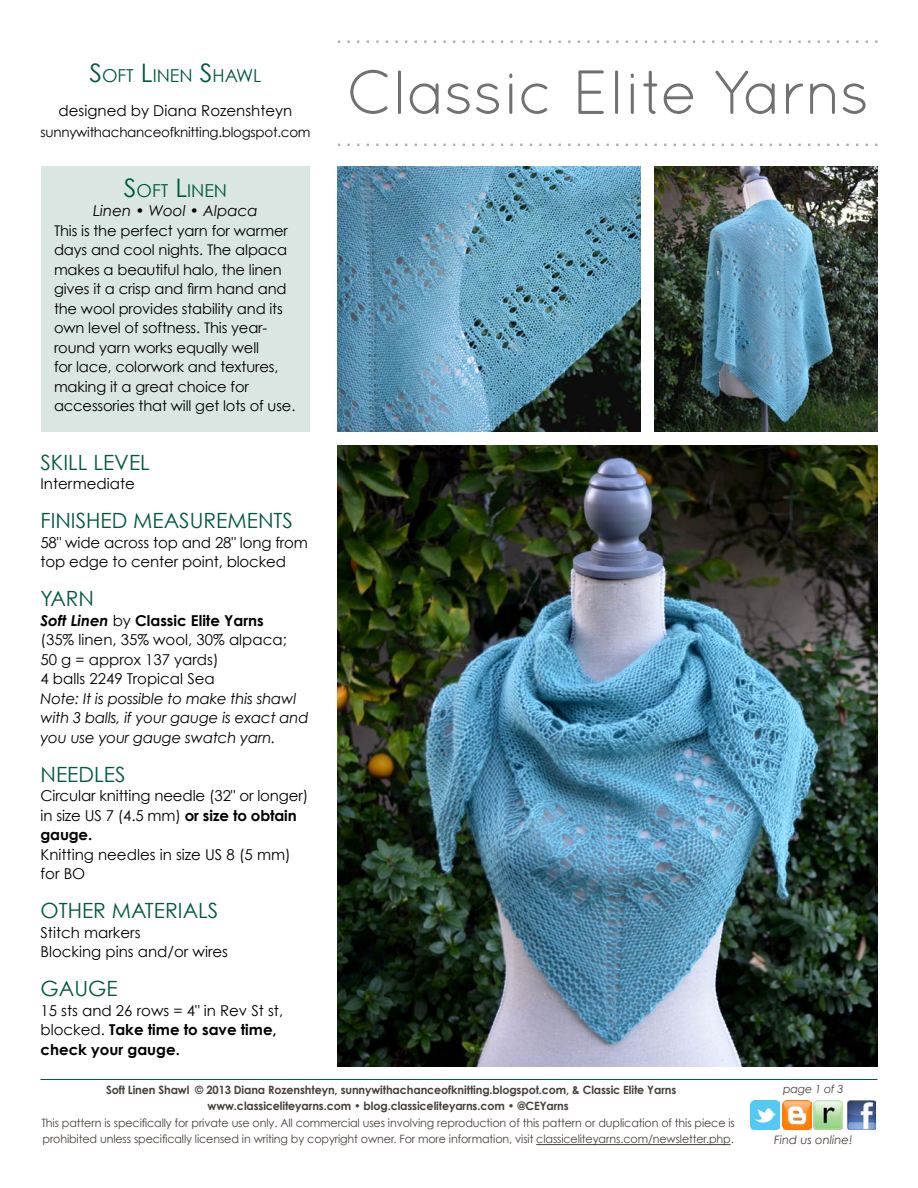
<style>
.page{position:relative;width:918px;height:1188px;background:#fff}
.page>*{position:absolute;margin:0;border:0;box-sizing:border-box;transform-origin:0 0}
.t1{font:21px "Century Gothic";color:#00583d}
.t2{font:17.85px "Century Gothic";color:#00583d}
.t3{font:15px/19.5px "Century Gothic";color:#000}
.t4{font:italic 15px/19.5px "Century Gothic";letter-spacing:-.01em;color:#000}
.t5{font:14.7px/19.5px "Century Gothic";letter-spacing:-.01em;color:#000}
.t6{font:13.5px "Century Gothic";letter-spacing:-.02em;color:#000}
.t7{font:italic 11.7px "Century Gothic";color:#493f3b}
.t8{font:11.55px/16.5px "Century Gothic";letter-spacing:-.01em;color:#493f3b}
.t9{font:700 11.55px/16.5px "Century Gothic";letter-spacing:-.01em;color:#493f3b;text-align:center}
.t10{font:italic 11.25px "Century Gothic";letter-spacing:-.01em;color:#493f3b}
.s1{font-size:25.5px}
.s2{font-weight:700;font-style:italic}
.s3{font-weight:700}
</style>
<div class="page">
<img style="left:847px;top:1100px;width:29px;height:29px">
<img style="left:814px;top:1100px;width:29px;height:29px">
<img style="left:782px;top:1100px;width:29px;height:29px">
<img style="left:751px;top:1100px;width:29px;height:29px">
<hr style="left:536px;top:1144px;width:195px;height:1px;background:#493f3b">
<hr style="left:40px;top:1079px;width:838px;height:1px;background:#00583d">
<div style="left:41px;top:166px;width:269px;height:266px;background:#d9e6e2"></div>
<img style="left:338px;top:166px;width:302px;height:266px">
<img style="left:654px;top:166px;width:223px;height:266px">
<img style="left:338px;top:446px;width:539px;height:620px">
<svg style="left:350px;top:70px;width:38px;height:44px"></svg>
<hr style="left:398px;top:70px;width:3px;height:44px;background:#717073">
<svg style="left:410px;top:83px;width:29px;height:31px"></svg>
<svg style="left:447px;top:83px;width:23px;height:31px"></svg>
<svg style="left:476px;top:83px;width:23px;height:31px"></svg>
<hr style="left:509px;top:83px;width:3px;height:31px;background:#717073">
<svg style="left:509px;top:74px;width:3px;height:4px"></svg>
<svg style="left:521px;top:83px;width:27px;height:31px"></svg>
<svg style="left:578px;top:70px;width:26px;height:44px"></svg>
<hr style="left:615px;top:70px;width:3px;height:44px;background:#717073">
<hr style="left:631px;top:83px;width:3px;height:31px;background:#717073">
<svg style="left:631px;top:74px;width:3px;height:4px"></svg>
<svg style="left:643px;top:71px;width:14px;height:43px"></svg>
<svg style="left:664px;top:83px;width:29px;height:31px"></svg>
<svg style="left:715px;top:70px;width:60px;height:44px"></svg>
<svg style="left:786px;top:84px;width:17px;height:30px"></svg>
<svg style="left:810px;top:84px;width:25px;height:30px"></svg>
<svg style="left:843px;top:83px;width:23px;height:31px"></svg>
<p class="t2" style="left:89px;top:65px;width:172px"><span class="s1">S</span>OFT <span class="s1">L</span>INEN <span class="s1">S</span>HAWL</p>
<p class="t3" style="left:59px;top:101px;width:235px">designed by Diana Rozenshteyn</p>
<p class="t6" style="left:40px;top:124px;width:272px">sunnywithachanceofknitting.blogspot.com</p>
<p class="t2" style="left:124px;top:179px;width:105px"><span class="s1">S</span>OFT <span class="s1">L</span>INEN</p>
<p class="t4" style="left:93px;top:201px;width:166px">Linen • Wool • Alpaca</p>
<p class="t5" style="left:54px;top:220px;width:243px">This is the perfect yarn for warmer days and cool nights. The alpaca makes a beautiful halo, the linen gives it a crisp and firm hand and the wool provides stability and its own level of softness. This year&shy;round yarn works equally well<br>for lace, colorwork and textures, making it a great choice for accessories that will get lots of use.</p>
<h1 class="t1" style="left:40px;top:449px;width:111px">SKILL LEVEL</h1>
<p class="t3" style="left:40px;top:474px;width:96px">Intermediate</p>
<h1 class="t1" style="left:40px;top:508px;width:9px">FINI</h1>
<h1 class="t1" style="left:76px;top:508px;width:219px">SHED MEASUREMENTS</h1>
<p class="t3" style="left:40px;top:532px;width:269px">58" wide across top and 28" long from top edge to center point, blocked</p>
<h1 class="t1" style="left:40px;top:586px;width:52px">YARN</h1>
<p class="t3" style="left:40px;top:610px;width:248px"><span class="s2">Soft Linen</span> by <span class="s3">Classic Elite Yarns </span>(35% linen, 35% wool, 30% alpaca;<br>50 g = approx 137 yards)<br>4 balls 2249 Tropical Sea</p>
<p class="t4" style="left:40px;top:688px;width:270px">Note: It is possible to make this shawl with 3 balls, if your gauge is exact and you use your gauge swatch yarn.</p>
<h1 class="t1" style="left:40px;top:761px;width:87px">NEEDLES</h1>
<p class="t3" style="left:40px;top:786px;width:269px">Circular knitting needle (32" or longer) in size US 7 (4.5 mm) <span class="s3">or size to obtain gauge.</span></p>
<p class="t3" style="left:40px;top:844px;width:252px">Knitting needles in size US 8 (5 mm) for BO</p>
<h1 class="t1" style="left:40px;top:898px;width:14px">OTHE</h1>
<h1 class="t1" style="left:93px;top:898px;width:127px">R MATERIALS</h1>
<p class="t3" style="left:40px;top:922px;width:189px">Stitch markers<br>Blocking pins and/or wires</p>
<h1 class="t1" style="left:40px;top:976px;width:76px">GAUGE</h1>
<p class="t3" style="left:40px;top:1000px;width:244px">15 sts and 26 rows = 4" in Rev St st, blocked. <span class="s3">Take time to save time, check your gauge.</span></p>
<p class="t9" style="left:106px;top:1081px;width:572px">Soft Linen Shawl © 2013 Diana Rozenshteyn, sunnywithachanceofknitting.blogspot.com, &amp; Classic Elite Yarns www.classiceliteyarns.com • blog.classiceliteyarns.com • @CEYarns</p>
<p class="t8" style="left:41px;top:1114px;width:695px">This pattern is specifically for private use only. All commercial uses involving reproduction of this pattern or duplication of this piece is prohibited unless specifically licensed in writing by copyright owner. For more information, visit classiceliteyarns.com/newsletter.php.</p>
<p class="t10" style="left:783px;top:1082px;width:62px">page 1 of 3</p>
<p class="t7" style="left:774px;top:1133px;width:80px">Find us online!</p>
</div>
